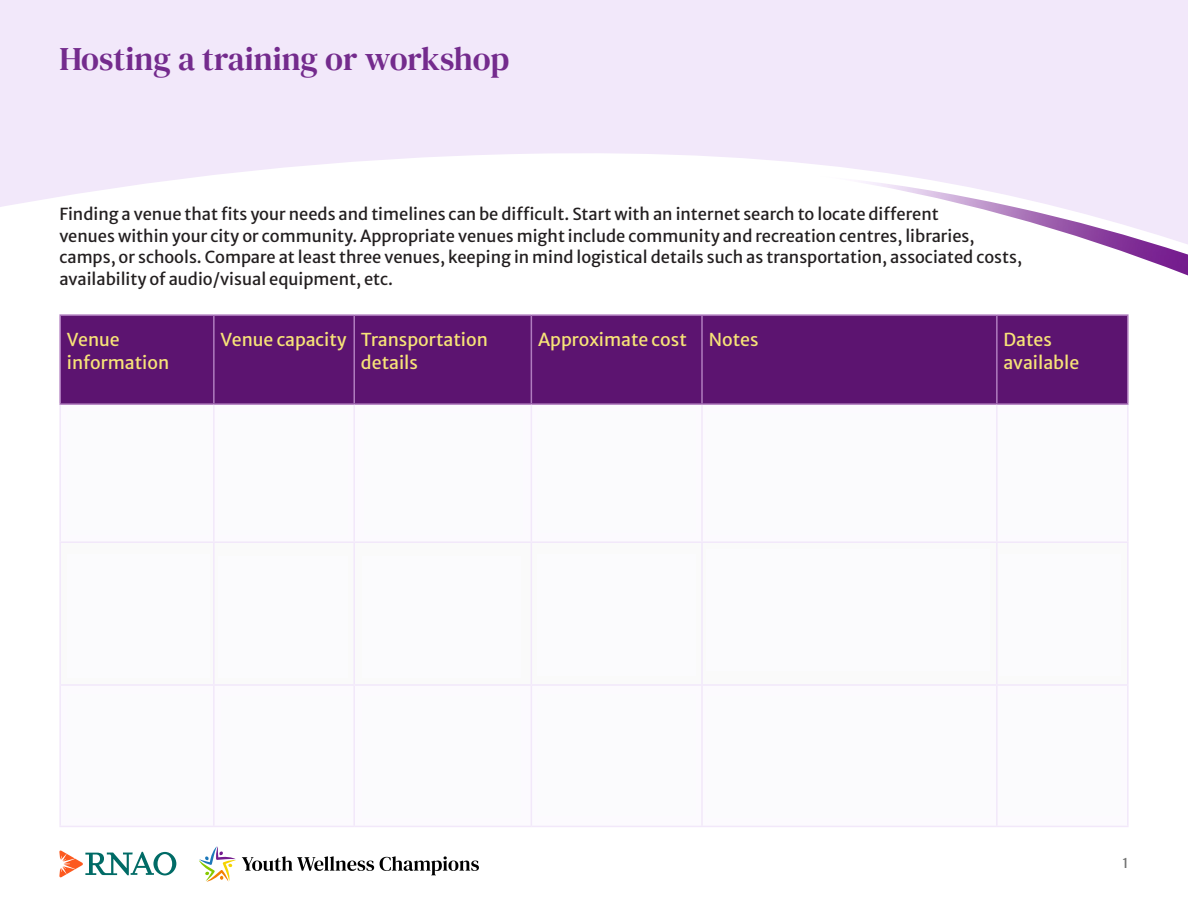
<style>
.page{position:relative;width:1188px;height:918px;background:#fff}
.page>*{position:absolute;margin:0;border:0;box-sizing:border-box;transform-origin:0 0}
.t1{font:33px "DM Serif Text";color:#742b8d}
.t2{font:17.7px/23px "Merriweather Sans";color:#f7e378}
.t3{font:16.5px "Merriweather Sans";color:#231f20}
.t4{font:13.5px "Merriweather Sans";color:#737473}
</style>
<div class="page">
<svg style="left:59px;top:850px;width:117px;height:28px"></svg>
<svg style="left:242px;top:856px;width:132px;height:15px"></svg>
<svg style="left:380px;top:856px;width:99px;height:19px"></svg>
<svg style="left:199px;top:846px;width:37px;height:36px"></svg>
<svg style="left:0;top:0;width:1188px;height:207px;background:#f3ebfa"></svg>
<img style="left:820px;top:176px;width:368px;height:99px">
<div style="left:61px;top:316px;width:1066px;height:87px;background:#5c1470"></div>
<hr style="left:59px;top:314px;width:155px;height:2px;background:#b07dbf">
<hr style="left:59px;top:316px;width:2px;height:87px;background:#b07dbf">
<hr style="left:214px;top:314px;width:140px;height:2px;background:#b07dbf">
<hr style="left:213px;top:316px;width:2px;height:87px;background:#b07dbf">
<hr style="left:354px;top:314px;width:177px;height:2px;background:#b07dbf">
<hr style="left:353px;top:316px;width:2px;height:87px;background:#b07dbf">
<hr style="left:531px;top:314px;width:171px;height:2px;background:#b07dbf">
<hr style="left:531px;top:316px;width:1px;height:87px;background:#b07dbf">
<hr style="left:702px;top:314px;width:295px;height:2px;background:#b07dbf">
<hr style="left:701px;top:316px;width:2px;height:87px;background:#b07dbf">
<hr style="left:997px;top:314px;width:132px;height:2px;background:#b07dbf">
<hr style="left:996px;top:316px;width:2px;height:87px;background:#b07dbf">
<hr style="left:1127px;top:316px;width:2px;height:87px;background:#b07dbf">
<hr style="left:59px;top:403px;width:155px;height:2px;background:#b07dbf">
<hr style="left:214px;top:403px;width:140px;height:2px;background:#b07dbf">
<hr style="left:354px;top:403px;width:177px;height:2px;background:#b07dbf">
<hr style="left:531px;top:403px;width:171px;height:2px;background:#b07dbf">
<hr style="left:702px;top:403px;width:295px;height:2px;background:#b07dbf">
<hr style="left:997px;top:403px;width:132px;height:2px;background:#b07dbf">
<hr style="left:59px;top:405px;width:2px;height:136px;background:#f2e8fa">
<hr style="left:213px;top:405px;width:2px;height:136px;background:#f2e8fa">
<hr style="left:353px;top:405px;width:2px;height:136px;background:#f2e8fa">
<hr style="left:531px;top:405px;width:1px;height:136px;background:#f2e8fa">
<hr style="left:701px;top:405px;width:2px;height:136px;background:#f2e8fa">
<hr style="left:996px;top:405px;width:2px;height:136px;background:#f2e8fa">
<hr style="left:1127px;top:405px;width:2px;height:136px;background:#f2e8fa">
<hr style="left:59px;top:541px;width:155px;height:2px;background:#f2e8fa">
<hr style="left:59px;top:543px;width:2px;height:141px;background:#f2e8fa">
<hr style="left:214px;top:541px;width:140px;height:2px;background:#f2e8fa">
<hr style="left:213px;top:543px;width:2px;height:141px;background:#f2e8fa">
<hr style="left:354px;top:541px;width:177px;height:2px;background:#f2e8fa">
<hr style="left:353px;top:543px;width:2px;height:141px;background:#f2e8fa">
<hr style="left:531px;top:541px;width:171px;height:2px;background:#f2e8fa">
<hr style="left:531px;top:543px;width:1px;height:141px;background:#f2e8fa">
<hr style="left:702px;top:541px;width:295px;height:2px;background:#f2e8fa">
<hr style="left:701px;top:543px;width:2px;height:141px;background:#f2e8fa">
<hr style="left:997px;top:541px;width:132px;height:2px;background:#f2e8fa">
<hr style="left:996px;top:543px;width:2px;height:141px;background:#f2e8fa">
<hr style="left:1127px;top:543px;width:2px;height:141px;background:#f2e8fa">
<hr style="left:59px;top:684px;width:155px;height:2px;background:#f2e8fa">
<hr style="left:59px;top:686px;width:2px;height:140px;background:#f2e8fa">
<hr style="left:214px;top:684px;width:140px;height:2px;background:#f2e8fa">
<hr style="left:213px;top:686px;width:2px;height:140px;background:#f2e8fa">
<hr style="left:354px;top:684px;width:177px;height:2px;background:#f2e8fa">
<hr style="left:353px;top:686px;width:2px;height:140px;background:#f2e8fa">
<hr style="left:531px;top:684px;width:171px;height:2px;background:#f2e8fa">
<hr style="left:531px;top:686px;width:1px;height:140px;background:#f2e8fa">
<hr style="left:702px;top:684px;width:295px;height:2px;background:#f2e8fa">
<hr style="left:701px;top:686px;width:2px;height:140px;background:#f2e8fa">
<hr style="left:997px;top:684px;width:132px;height:2px;background:#f2e8fa">
<hr style="left:996px;top:686px;width:2px;height:140px;background:#f2e8fa">
<hr style="left:1127px;top:686px;width:2px;height:140px;background:#f2e8fa">
<hr style="left:59px;top:826px;width:155px;height:1px;background:#f2e8fa">
<hr style="left:214px;top:826px;width:140px;height:1px;background:#f2e8fa">
<hr style="left:354px;top:826px;width:177px;height:1px;background:#f2e8fa">
<hr style="left:531px;top:826px;width:171px;height:1px;background:#f2e8fa">
<hr style="left:702px;top:826px;width:295px;height:1px;background:#f2e8fa">
<hr style="left:997px;top:826px;width:132px;height:1px;background:#f2e8fa">
<div style="left:67px;top:411px;width:143px;height:124px;background:#fbfbfd"></div>
<div style="left:218px;top:414px;width:130px;height:121px;background:#fbfbfd"></div>
<div style="left:364px;top:414px;width:159px;height:121px;background:#fbfbfd"></div>
<div style="left:363px;top:696px;width:158px;height:121px;background:#fbfbfd"></div>
<div style="left:706px;top:414px;width:283px;height:121px;background:#fbfbfd"></div>
<div style="left:999px;top:414px;width:121px;height:121px;background:#fbfbfd"></div>
<div style="left:67px;top:554px;width:143px;height:123px;background:#fbfbfd"></div>
<div style="left:218px;top:556px;width:130px;height:121px;background:#fbfbfd"></div>
<div style="left:363px;top:556px;width:158px;height:121px;background:#fbfbfd"></div>
<div style="left:67px;top:694px;width:143px;height:123px;background:#fbfbfd"></div>
<div style="left:221px;top:696px;width:130px;height:121px;background:#fbfbfd"></div>
<div style="left:538px;top:411px;width:158px;height:121px;background:#fbfbfd"></div>
<div style="left:538px;top:554px;width:158px;height:121px;background:#fbfbfd"></div>
<div style="left:538px;top:694px;width:158px;height:121px;background:#fbfbfd"></div>
<div style="left:706px;top:550px;width:283px;height:121px;background:#fbfbfd"></div>
<div style="left:706px;top:696px;width:283px;height:121px;background:#fbfbfd"></div>
<div style="left:999px;top:554px;width:121px;height:121px;background:#fbfbfd"></div>
<div style="left:999px;top:694px;width:121px;height:121px;background:#fbfbfd"></div>
<p class="t1" style="left:59px;top:40px;width:451px">Hosting a training or workshop</p>
<p class="t3" style="left:59px;top:200px;width:881px">Finding a venue that fits your needs and timelines can be difficult. Start with an internet search to locate different</p>
<p class="t3" style="left:59px;top:222px;width:917px">venues within your city or community. Appropriate venues might include community and recreation centres, libraries,</p>
<p class="t3" style="left:59px;top:243px;width:964px">camps, or schools. Compare at least three venues, keeping in mind logistical details such as transportation, associated costs,</p>
<p class="t3" style="left:59px;top:264px;width:335px">availability of audio/visual equipment, etc.</p>
<p class="t2" style="left:67px;top:326px;width:104px">Venue information</p>
<p class="t2" style="left:221px;top:326px;width:128px">Venue capacity</p>
<p class="t2" style="left:361px;top:326px;width:128px">Transportation details</p>
<p class="t2" style="left:538px;top:326px;width:150px">Approximate cost</p>
<p class="t2" style="left:709px;top:326px;width:51px">Notes</p>
<p class="t2" style="left:1004px;top:326px;width:77px">Dates available</p>
<p class="t4" style="left:1123px;top:851px;width:8px">1</p>
</div>
